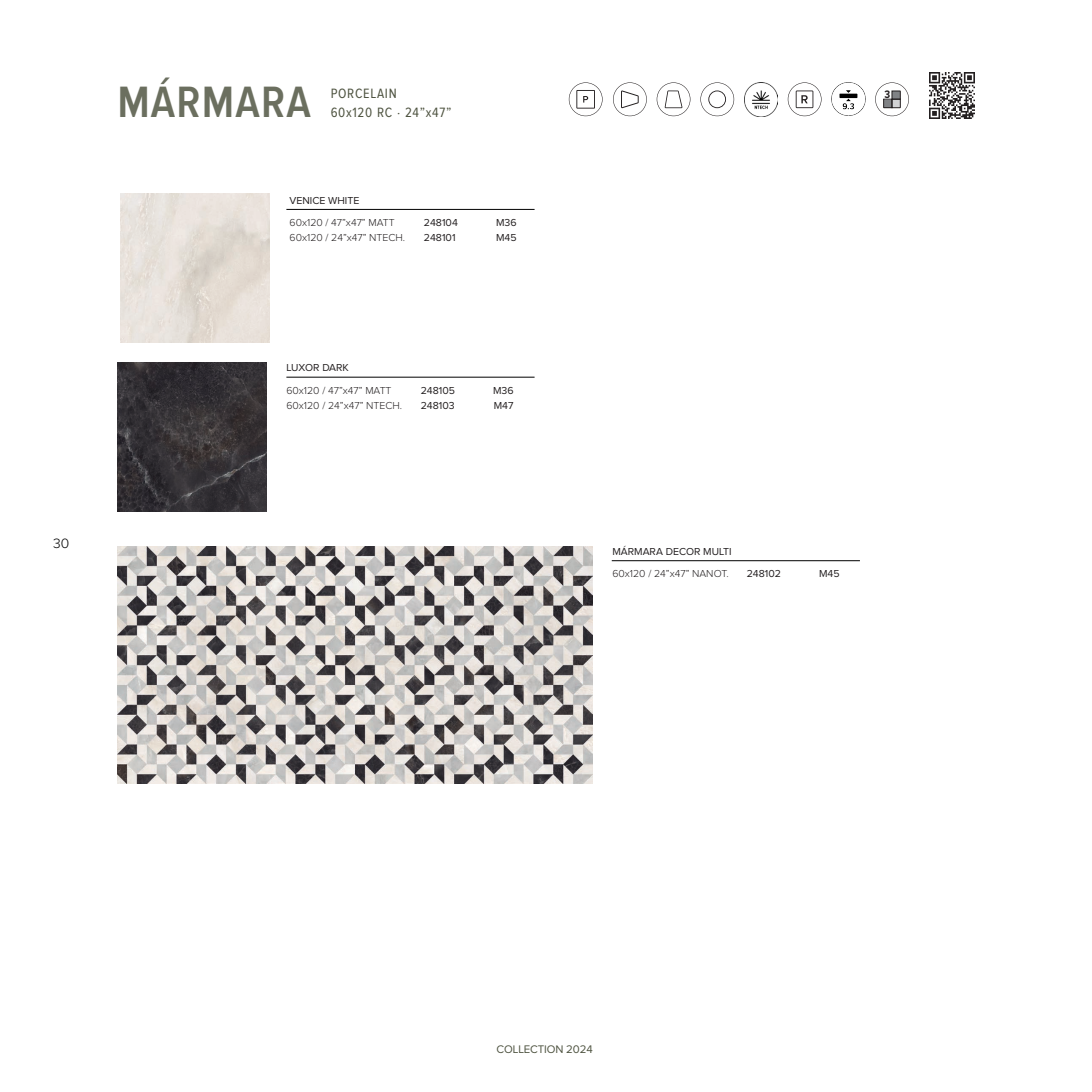
<style>
.page{position:relative;width:1092px;height:1092px;background:#fff}
.page>*{position:absolute;margin:0;border:0;box-sizing:border-box;transform-origin:0 0}
.t1{font:600 45.5px "Proxima Nova Cond";letter-spacing:.025em;color:#6b6f5f}
.t2{font:14px "Proxima Nova Cond";letter-spacing:.05em;color:#4f5441}
.t3{font:300 14px "Proxima Nova";color:#000}
.t4{font:11.38px "Proxima Nova";letter-spacing:-.01em;color:#4f5441}
.t5{font:700 11.2px "Proxima Nova Cond";color:#231f20}
.t6{font:300 10.5px "Proxima Nova";color:#231f20}
.t7{font:10.5px "Proxima Nova";color:#231f20}
</style>
<div class="page">
<img style="left:117px;top:363px;width:149px;height:149px">
<img style="left:121px;top:193px;width:149px;height:149px">
<img style="left:929px;top:73px;width:45px;height:45px">
<img style="left:118px;top:546px;width:474px;height:237px">
<hr style="left:286px;top:209px;width:248px;height:1px;background:#000">
<hr style="left:286px;top:377px;width:248px;height:1px;background:#000">
<hr style="left:611px;top:560px;width:248px;height:1px;background:#000">
<img style="left:831px;top:82px;width:34px;height:34px">
<svg style="left:875px;top:82px;width:33px;height:34px"></svg>
<svg style="left:568px;top:82px;width:34px;height:34px"></svg>
<svg style="left:787px;top:82px;width:34px;height:34px"></svg>
<svg style="left:613px;top:82px;width:33px;height:34px"></svg>
<svg style="left:656px;top:82px;width:34px;height:34px"></svg>
<svg style="left:700px;top:82px;width:34px;height:34px"></svg>
<img style="left:744px;top:82px;width:33px;height:34px">
<h2 class="t3" style="left:53px;top:535px;width:18px">30</h2>
<p class="t1" style="left:117px;top:76px;width:195px">MÁRMARA</p>
<p class="t2" style="left:330px;top:85px;width:67px">PORCELAIN</p>
<p class="t2" style="left:330px;top:104px;width:122px">60x120 RC · 24”x47”</p>
<p class="t7" style="left:289px;top:195px;width:71px">VENICE WHITE</p>
<p class="t6" style="left:289px;top:216px;width:107px">60x120 / 47”x47” MATT</p>
<p class="t7" style="left:424px;top:218px;width:35px">248104</p>
<p class="t7" style="left:496px;top:218px;width:22px">M36</p>
<p class="t6" style="left:289px;top:232px;width:117px">60x120 / 24”x47” NTECH.</p>
<p class="t7" style="left:424px;top:233px;width:33px">248101</p>
<p class="t7" style="left:496px;top:233px;width:22px">M45</p>
<p class="t7" style="left:286px;top:363px;width:64px">LUXOR DARK</p>
<p class="t6" style="left:286px;top:384px;width:107px">60x120 / 47”x47” MATT</p>
<p class="t7" style="left:420px;top:385px;width:36px">248105</p>
<p class="t7" style="left:493px;top:385px;width:22px">M36</p>
<p class="t6" style="left:286px;top:399px;width:117px">60x120 / 24”x47” NTECH.</p>
<p class="t7" style="left:420px;top:401px;width:35px">248103</p>
<p class="t7" style="left:493px;top:401px;width:21px">M47</p>
<p class="t5" style="left:884px;top:88px;width:7px">3</p>
<p class="t7" style="left:612px;top:546px;width:121px">MÁRMARA DECOR MULTI</p>
<p class="t6" style="left:612px;top:567px;width:118px">60x120 / 24”x47” NANOT.</p>
<p class="t7" style="left:746px;top:569px;width:36px">248102</p>
<p class="t7" style="left:819px;top:569px;width:22px">M45</p>
<p class="t4" style="left:496px;top:1044px;width:98px">COLLECTION 2024</p>
</div>
